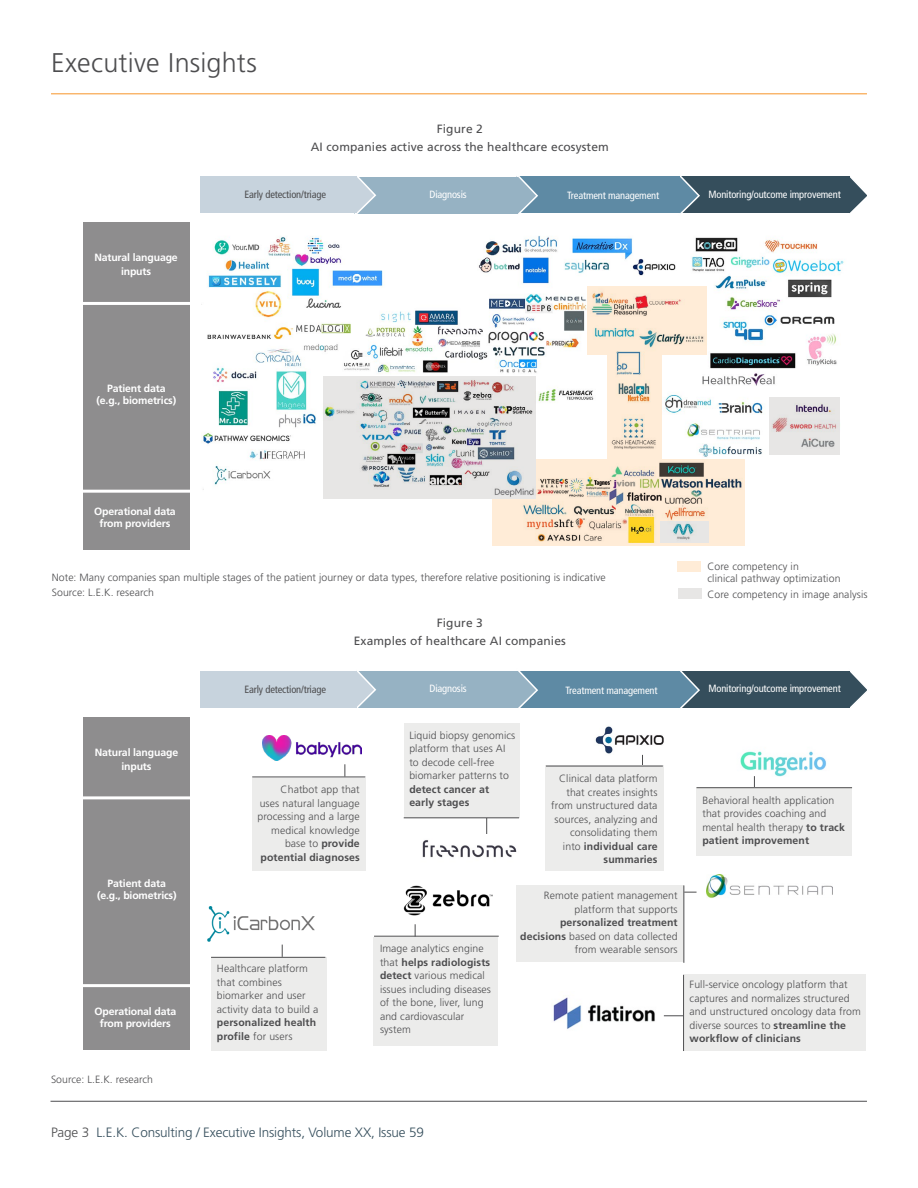
<style>
.page{position:relative;width:918px;height:1188px;background:#fff}
.page>*{position:absolute;margin:0;border:0;box-sizing:border-box;transform-origin:0 0}
.t1{font:300 27px "Frutiger";letter-spacing:.005em;color:#4d4d4f}
.t2{font:300 13.5px "Frutiger";letter-spacing:-.01em;color:#354e5c}
.t3{font:12px/18px "Frutiger";letter-spacing:.01em;color:#4d4d4f;text-align:center}
.t4{font:300 10.5px/13.5px "Frutiger";letter-spacing:.01em;color:#4d4d4f}
.t5{font:700 10.5px/12px "Frutiger";letter-spacing:-.015em;color:#fff;text-align:center}
.t6{font:condensed 10.5px "Frutiger";letter-spacing:-.015em;color:#fff}
.t7{font:700 10.5px/13.5px "Frutiger";letter-spacing:.01em;color:#4d4d4f}
.t8{font:condensed 10.5px "Frutiger";letter-spacing:-.015em;color:#4d4d4f}
.s1{font-weight:700}
.s2{font-weight:300}
.s3{color:#4d4d4f}
</style>
<div class="page">
<hr style="left:51px;top:93px;width:816px;height:1px;background:#f79428">
<div style="left:492px;top:459px;width:253px;height:86px;background:#ffecd7"></div>
<div style="left:660px;top:521px;width:49px;height:22px;background:#e7e6e5"></div>
<svg style="left:847px;top:176px;width:20px;height:37px"></svg>
<hr style="left:846px;top:177px;width:4px;height:36px;background:#354e5c">
<div style="left:680px;top:177px;width:169px;height:36px;background:#354e5c"></div>
<svg style="left:677px;top:176px;width:24px;height:37px"></svg>
<div style="left:516px;top:177px;width:164px;height:36px;background:#5e8aa4"></div>
<svg style="left:516px;top:176px;width:23px;height:38px"></svg>
<div style="left:355px;top:177px;width:163px;height:37px;background:#96b2c3"></div>
<div style="left:83px;top:223px;width:107px;height:327px;background:#8e8d8e"></div>
<svg style="left:354px;top:176px;width:22px;height:38px"></svg>
<div style="left:200px;top:176px;width:156px;height:37px;background:#c7d3dd"></div>
<hr style="left:13px;top:302px;width:181px;height:3px;background:#fff">
<hr style="left:13px;top:490px;width:181px;height:3px;background:#fff">
<div style="left:678px;top:561px;width:23px;height:10px;background:#ffecd7"></div>
<div style="left:678px;top:588px;width:23px;height:11px;background:#e7e6e5"></div>
<img style="left:201px;top:235px;width:643px;height:307px">
<svg style="left:849px;top:672px;width:18px;height:36px"></svg>
<hr style="left:846px;top:671px;width:4px;height:36px;background:#354e5c">
<div style="left:680px;top:671px;width:169px;height:37px;background:#354e5c"></div>
<svg style="left:680px;top:671px;width:20px;height:37px"></svg>
<div style="left:516px;top:671px;width:164px;height:37px;background:#5e8aa4"></div>
<svg style="left:518px;top:671px;width:20px;height:37px"></svg>
<div style="left:355px;top:671px;width:163px;height:37px;background:#96b2c3"></div>
<div style="left:83px;top:717px;width:107px;height:332px;background:#8e8d8e"></div>
<svg style="left:356px;top:671px;width:20px;height:37px"></svg>
<div style="left:200px;top:671px;width:156px;height:37px;background:#c7d3dd"></div>
<svg style="left:664px;top:1015px;width:19px;height:1px"></svg>
<svg style="left:486px;top:818px;width:1px;height:16px"></svg>
<svg style="left:344px;top:764px;width:1px;height:13px"></svg>
<hr style="left:13px;top:796px;width:181px;height:3px;background:#fff">
<hr style="left:13px;top:984px;width:181px;height:3px;background:#fff">
<img style="left:263px;top:736px;width:99px;height:25px">
<img style="left:595px;top:726px;width:69px;height:29px">
<img style="left:422px;top:840px;width:95px;height:18px">
<img style="left:208px;top:906px;width:107px;height:35px">
<img style="left:740px;top:751px;width:87px;height:28px">
<img style="left:553px;top:997px;width:102px;height:32px">
<svg style="left:282px;top:945px;width:1px;height:12px"></svg>
<svg style="left:415px;top:924px;width:1px;height:12px"></svg>
<svg style="left:684px;top:892px;width:13px;height:1px"></svg>
<img style="left:403px;top:885px;width:90px;height:31px">
<div style="left:436px;top:908px;width:60px;height:10px;background:#fff"></div>
<img style="left:707px;top:875px;width:126px;height:23px">
<div style="left:252px;top:778px;width:113px;height:93px;background:#ececeb"></div>
<hr style="left:252px;top:777px;width:113px;height:1px;background:#4d4d4f">
<div style="left:404px;top:724px;width:115px;height:94px;background:#ececeb"></div>
<hr style="left:404px;top:817px;width:115px;height:1px;background:#4d4d4f">
<div style="left:545px;top:766px;width:119px;height:105px;background:#ececeb"></div>
<hr style="left:546px;top:766px;width:117px;height:1px;background:#4d4d4f">
<div style="left:697px;top:788px;width:155px;height:68px;background:#ececeb"></div>
<hr style="left:697px;top:787px;width:155px;height:1px;background:#4d4d4f">
<div style="left:516px;top:886px;width:168px;height:76px;background:#ececeb"></div>
<hr style="left:683px;top:885px;width:1px;height:78px;background:#4d4d4f">
<div style="left:684px;top:974px;width:182px;height:77px;background:#ececeb"></div>
<hr style="left:683px;top:975px;width:1px;height:76px;background:#4d4d4f">
<div style="left:374px;top:937px;width:124px;height:109px;background:#ececeb"></div>
<hr style="left:374px;top:936px;width:125px;height:1px;background:#4d4d4f">
<div style="left:211px;top:957px;width:115px;height:93px;background:#ececeb"></div>
<hr style="left:211px;top:957px;width:114px;height:1px;background:#4d4d4f">
<hr style="left:51px;top:1101px;width:816px;height:1px;background:#4d4d4f">
<h1 class="t1" style="left:51px;top:48px;width:207px">Executive Insights</h1>
<p class="t5" style="left:94px;top:250px;width:85px;line-height:14.1px">Natural language inputs</p>
<p class="t5" style="left:97px;top:382px;width:81px">Patient data (e.g., biometrics)</p>
<p class="t5" style="left:94px;top:505px;width:83px">Operational data from providers</p>
<p class="t3" style="left:311px;top:120px;width:300px">Figure 2<br>AI companies active across the healthcare ecosystem</p>
<p class="t6" style="left:430px;top:188px;width:39px">Diagnosis</p>
<p class="t6" style="left:567px;top:189px;width:94px">Treatment management</p>
<p class="t6" style="left:708px;top:188px;width:134px">Monitoring/outcome improvement</p>
<p class="t8" style="left:244px;top:188px;width:83px">Early detection/triage</p>
<p class="t4" style="left:708px;top:561px;width:135px;line-height:12px">Core competency in<br>clinical pathway optimization</p>
<p class="t4" style="left:708px;top:587px;width:162px">Core competency in image analysis</p>
<p class="t4" style="left:52px;top:571px;width:555px;line-height:14.4px">Note: Many companies span multiple stages of the patient journey or data types, therefore relative positioning is indicative<br>Source: L.E.K. research</p>
<p class="t3" style="left:354px;top:614px;width:214px">Figure 3<br>Examples of healthcare AI companies</p>
<p class="t8" style="left:244px;top:683px;width:83px">Early detection/triage</p>
<p class="t6" style="left:430px;top:683px;width:39px">Diagnosis</p>
<p class="t6" style="left:566px;top:684px;width:94px">Treatment management</p>
<p class="t6" style="left:708px;top:683px;width:134px">Monitoring/outcome improvement</p>
<p class="t5" style="left:95px;top:745px;width:85px;line-height:14.1px">Natural language inputs</p>
<p class="t5" style="left:97px;top:878px;width:81px">Patient data (e.g., biometrics)</p>
<p class="t5" style="left:95px;top:1005px;width:83px">Operational data from providers</p>
<p class="t4" style="left:51px;top:1073px;width:104px">Source: L.E.K. research</p>
<p class="t4" style="left:257px;top:783px;width:104px;text-align:right">Chatbot app that<br>uses natural language processing and a large medical knowledge base to <span class="s1">provide potential diagnoses</span></p>
<p class="t4" style="left:217px;top:962px;width:103px">Healthcare platform that combines biomarker and user activity data to build a</p>
<p class="t7" style="left:217px;top:1016px;width:101px">personalized health profile <span class="s2">for users</span></p>
<p class="t4" style="left:409px;top:729px;width:108px">Liquid biopsy genomics platform that uses AI to decode cell-free biomarker patterns to</p>
<p class="t7" style="left:409px;top:782px;width:81px">detect cancer at early stages</p>
<p class="t4" style="left:551px;top:772px;width:108px;text-align:right">Clinical data platform that creates insights from unstructured data sources, analyzing and consolidating them into <span class="s1">individual care summaries</span></p>
<p class="t4" style="left:380px;top:942px;width:113px">Image analytics engine that <span class="s1">helps radiologists detect</span> various medical issues including diseases of the bone, liver, lung and cardiovascular system</p>
<p class="t4" style="left:544px;top:889px;width:135px;text-align:right">Remote patient management platform that supports</p>
<p class="t4" style="left:520px;top:916px;width:159px;text-align:right"><span class="s1">personalized treatment decisions</span> based on data collected from wearable sensors</p>
<p class="t4" style="left:702px;top:794px;width:144px">Behavioral health application that provides coaching and mental health therapy <span class="s1">to track patient improvement</span></p>
<p class="t4" style="left:690px;top:978px;width:173px">Full-service oncology platform that captures and normalizes structured and unstructured oncology data from diverse sources to <span class="s1">streamline the workflow of clinicians</span></p>
<p class="t2" style="left:51px;top:1125px;width:374px"><span class="s3">Page 3</span> L.E.K. Consulting / Executive Insights, Volume XX, Issue 59</p>
</div>
